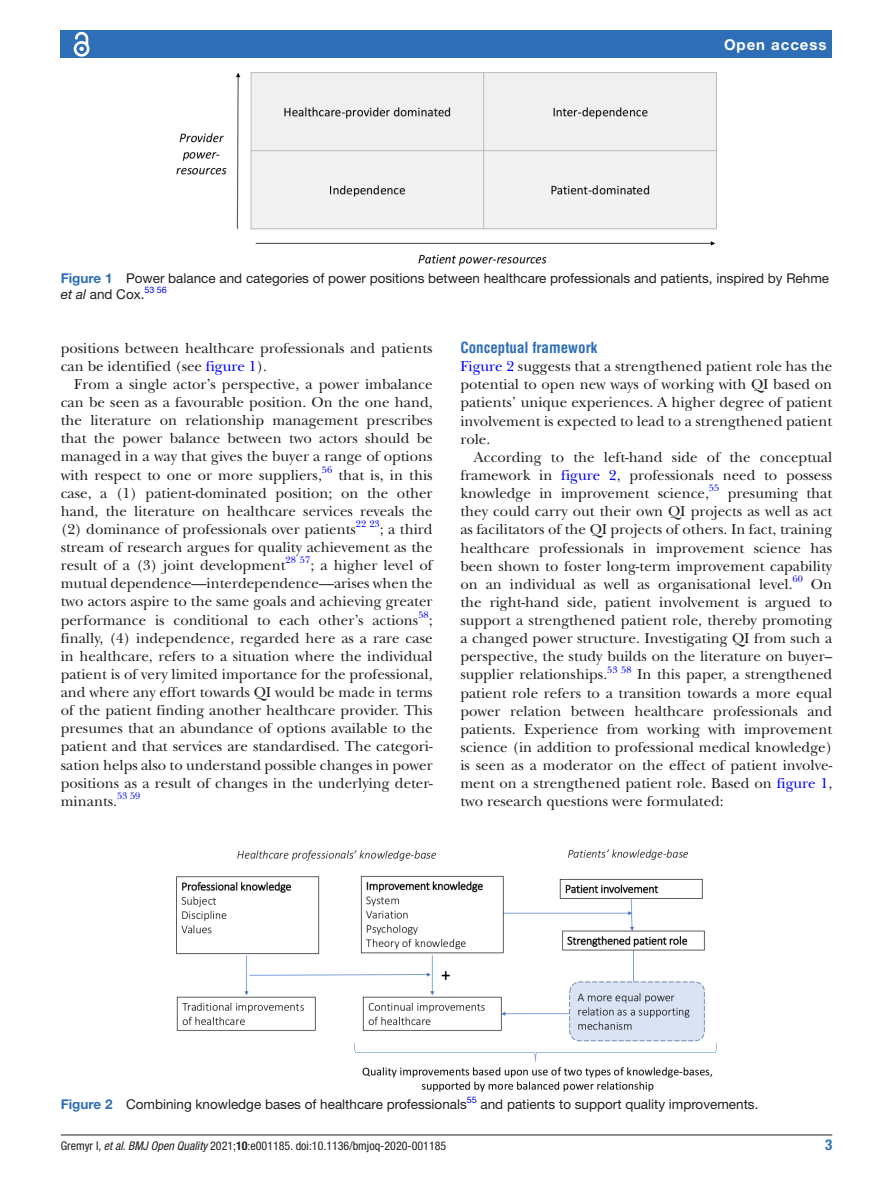
<style>
.page{position:relative;width:893px;height:1191px;background:#fff}
.page>*{position:absolute;margin:0;border:0;box-sizing:border-box;transform-origin:0 0}
.t1{font:15px/18.1px "New Baskerville";color:#231f20;text-align:justify}
.t2{font:700 condensed 15px "Helvetica LT Std";color:#2e6eb7}
.t3{font:700 15px "Helvetica Neue LT Std";letter-spacing:.065em;color:#fff}
.t4{font:700 condensed 15px "Helvetica Neue LT Std";color:#2e6eb7}
.t5{font:13.5px/16.2px "Helvetica Neue LT Std";color:#231f20}
.t6{font:condensed 12px "Helvetica Neue LT Std";color:#231f20}
.t7{font:9.9px "New Baskerville";color:#00f}
.s1{font-weight:700;color:#2e6eb7}
.s2{font-style:italic}
.s3{color:#00f}
.s4{font-weight:700}
</style>
<div class="page">
<hr style="left:61px;top:1134px;width:771px;height:1px;background:#231f20">
<div style="left:61px;top:31px;width:771px;height:27px;background:#2e6eb7"></div>
<svg style="left:73px;top:31px;width:17px;height:26px"></svg>
<img style="left:176px;top:73px;width:540px;height:192px">
<img style="left:176px;top:849px;width:540px;height:242px">
<p class="t3" style="left:724px;top:35px;width:104px">Open access</p>
<p class="t5" style="left:61px;top:270px;width:770px"><span class="s1">Figure 1</span> Power balance and categories of power positions between healthcare professionals and patients, inspired by Rehme <span class="s2">et al</span> and Cox.<sup>53</sup> <sup>56</sup></p>
<p class="t1" style="left:61px;top:339px;width:373px">positions between healthcare professionals and patients can be identified (see <span class="s3">figure 1</span>).</p>
<p class="t1" style="left:61px;top:375px;width:373px;text-indent:14px">From a single actor’s perspective, a power imbalance can be seen as a favourable position. On the one hand, the literature on relationship management prescribes that the power balance between two actors should be managed in a way that gives the buyer a range of options with respect to one or more suppliers,<sup>56</sup> that is, in this case, a (1) patient-dominated position; on the other hand, the literature on healthcare services reveals the (2) dominance of professionals over patients</p>
<p class="t7" style="left:356px;top:518px;width:25px">22 23</p>
<p class="t1" style="left:61px;top:520px;width:373px;text-indent:319px">; a third stream of research argues for quality achievement as the result of a (3) joint development</p>
<p class="t7" style="left:286px;top:554px;width:26px">28 57</p>
<p class="t1" style="left:61px;top:556px;width:373px;text-indent:250px">; a higher level of mutual dependence—interdependence—arises when the two actors aspire to the same goals and achieving greater performance is conditional to each other’s actions</p>
<p class="t7" style="left:418px;top:609px;width:12px">58</p>
<p class="t1" style="left:61px;top:611px;width:373px;text-indent:368px">; finally, (4) independence, regarded here as a rare case in healthcare, refers to a situation where the individual patient is of very limited importance for the professional, and where any effort towards QI would be made in terms of the patient finding another healthcare provider. This presumes that an abundance of options available to the patient and that services are standardised. The categori&shy;sation helps also to understand possible changes in power positions as a result of changes in the underlying deter&shy;minants.</p>
<p class="t7" style="left:117px;top:790px;width:25px">53 59</p>
<p class="t2" style="left:460px;top:338px;width:139px">Conceptual framework</p>
<p class="t1" style="left:460px;top:357px;width:373px"><span class="s3">Figure 2</span> suggests that a strengthened patient role has the potential to open new ways of working with QI based on patients’ unique experiences. A higher degree of patient involvement is expected to lead to a strengthened patient role.</p>
<p class="t1" style="left:460px;top:448px;width:373px;text-indent:14px">According to the left-hand side of the conceptual framework in <span class="s3">figure 2</span>, professionals need to possess knowledge in improvement science,</p>
<p class="t7" style="left:709px;top:482px;width:12px">55</p>
<p class="t1" style="left:460px;top:484px;width:373px;text-indent:267px">presuming that they could carry out their own QI projects as well as act as facilitators of the QI projects of others. In fact, training healthcare professionals in improvement science has been shown to foster long-term improvement capability on an individual as well as organisational level.</p>
<p class="t7" style="left:793px;top:573px;width:12px">60</p>
<p class="t1" style="left:460px;top:575px;width:373px;text-indent:351px">On the right-hand side, patient involvement is argued to support a strengthened patient role, thereby promoting a changed power structure. Investigating QI from such a perspective, the study builds on the literature on buyer– supplier relationships.<sup>53</sup> <sup>58</sup> In this paper, a strengthened patient role refers to a transition towards a more equal power relation between healthcare professionals and patients. Experience from working with improvement science (in addition to professional medical knowledge) is seen as a moderator on the effect of patient involve&shy;ment on a strengthened patient role. Based on <span class="s3">figure 1</span>, two research questions were formulated:</p>
<p class="t5" style="left:61px;top:1096px;width:699px"><span class="s1">Figure 2</span> Combining knowledge bases of healthcare professionals<sup>55</sup> and patients to support quality improvements.</p>
<p class="t6" style="left:61px;top:1138px;width:387px">Gremyr I, <span class="s2">et al</span>. <span class="s2">BMJ Open Quality</span> 2021;<span class="s4">10</span>:e001185. doi:10.1136/bmjoq-2020-001185</p>
<p class="t4" style="left:825px;top:1135px;width:9px">3</p>
</div>
